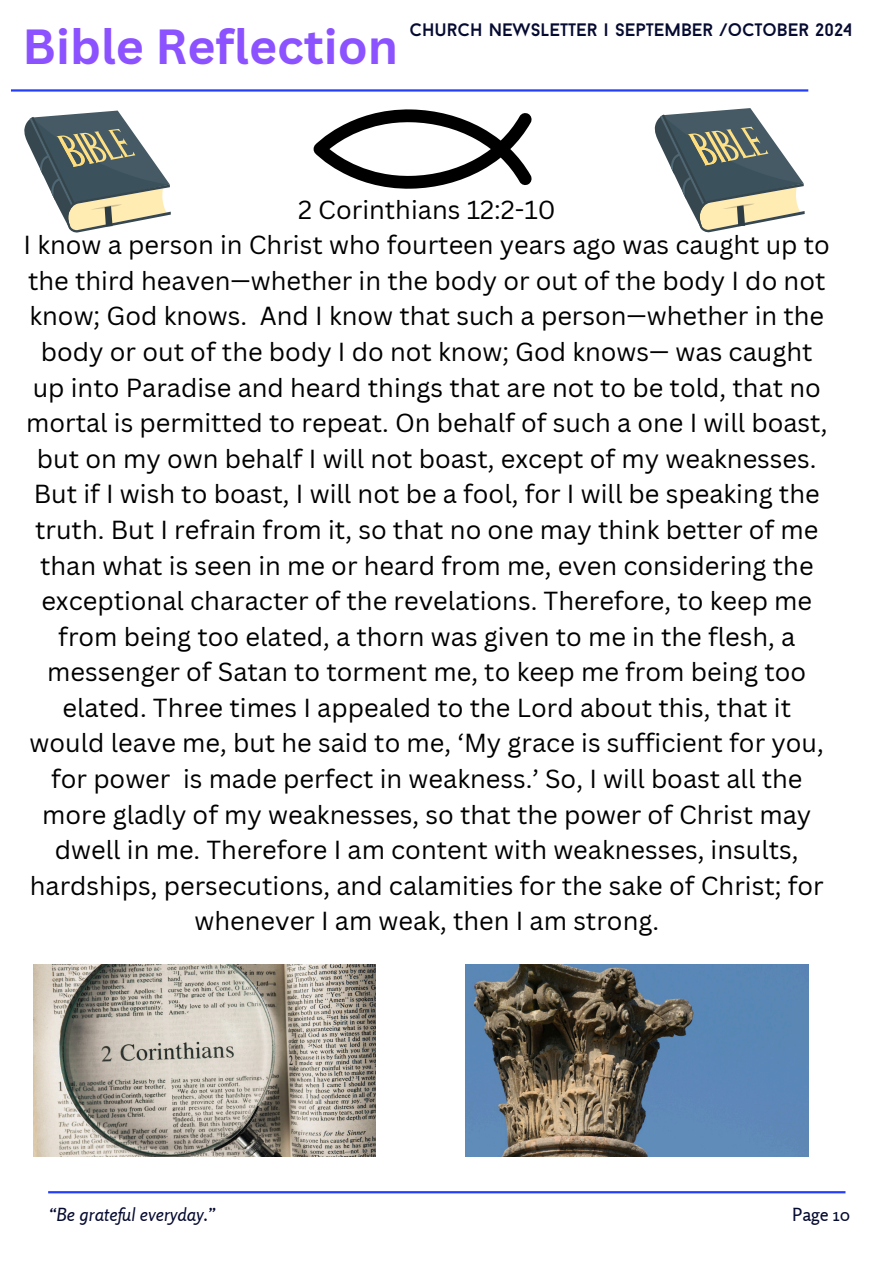
<style>
.page{position:relative;width:894px;height:1264px;background:#fff}
.page>*{position:absolute;margin:0;border:0;box-sizing:border-box;transform-origin:0 0}
.t1{font:700 48px "Canva Sans";color:#8c52ff}
.t2{font:25.35px/35.5px "Canva Sans";color:#000;text-align:center}
.t3{font:18px "Baron Neue";color:#050a30}
.t4{font:italic 18px "Rosario";color:#050a30}
.t5{font:18px "Rosario";color:#050a30}
</style>
<div class="page">
<hr style="left:48px;top:1191px;width:797px;height:2px;background:#233dff">
<hr style="left:11px;top:89px;width:797px;height:3px;background:#233dff">
<svg style="left:654px;top:108px;width:150px;height:125px"></svg>
<svg style="left:24px;top:111px;width:147px;height:122px"></svg>
<img style="left:33px;top:964px;width:343px;height:192px">
<img style="left:465px;top:964px;width:342px;height:192px">
<svg style="left:313px;top:109px;width:219px;height:80px"></svg>
<p class="t1" style="left:23px;top:13px;width:377px">Bible Reflection</p>
<p class="t3" style="left:409px;top:23px;width:444px">CHURCH NEWSLETTER | SEPTEMBER /OCTOBER 2024</p>
<h1 class="t2" style="left:24px;top:191px;width:807px">2 Corinthians 12:2-10<br>I know a person in Christ who fourteen years ago was caught up to the third heaven—whether in the body or out of the body I do not know; God knows. And I know that such a person—whether in the body or out of the body I do not know; God knows— was caught up into Paradise and heard things that are not to be told, that no mortal is permitted to repeat. On behalf of such a one I will boast, but on my own behalf I will not boast, except of my weaknesses.<br>But if I wish to boast, I will not be a fool, for I will be speaking the truth. But I refrain from it, so that no one may think better of me than what is seen in me or heard from me, even considering the exceptional character of the revelations. Therefore, to keep me from being too elated, a thorn was given to me in the flesh, a messenger of Satan to torment me, to keep me from being too elated. Three times I appealed to the Lord about this, that it would leave me, but he said to me, ‘My grace is sufficient for you, for power is made perfect in weakness.’ So, I will boast all the more gladly of my weaknesses, so that the power of Christ may dwell in me. Therefore I am content with weaknesses, insults, hardships, persecutions, and calamities for the sake of Christ; for whenever I am weak, then I am strong.</h1>
<h2 class="t4" style="left:50px;top:1202px;width:168px">“Be grateful everyday.”</h2>
<p class="t5" style="left:791px;top:1202px;width:60px">Page 10</p>
</div>
